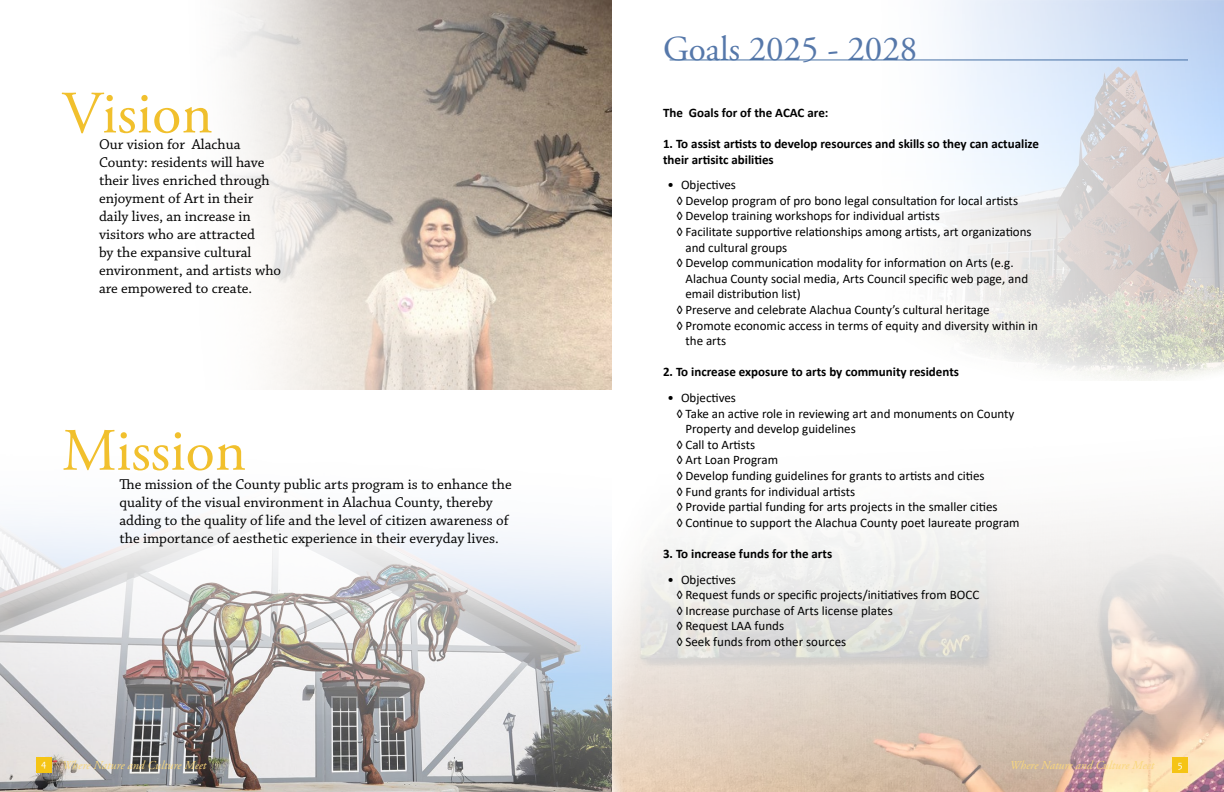
<style>
.page{position:relative;width:1224px;height:792px;background:#fff}
.page>*{position:absolute;margin:0;border:0;box-sizing:border-box;transform-origin:0 0}
.t1{font:60px "Adobe Garamond Pro";color:#f1c02d}
.t2{font:35px "Adobe Garamond Pro";color:#5678aa}
.t3{font:15px/18px "Chaparral Pro";color:#000}
.t4{font:13px/15.6px "Calibri";color:#000}
.t5{font:700 13px/15.6px "Calibri";color:#000}
.t6{font:italic 12px "Adobe Garamond Pro";color:#f9d77c}
.t7{font:10px "Candara";color:#fff}
</style>
<div class="page">
<img style="left:852px;top:0;width:372px;height:380px">
<img style="left:612px;top:380px;width:612px;height:412px">
<img style="left:0;top:520px;width:612px;height:272px">
<hr style="left:670px;top:59px;width:518px;height:1px;background:#456fa4">
<img style="left:228px;top:0;width:384px;height:389px">
<div style="left:36px;top:757px;width:16px;height:15px;background:#f5c415"></div>
<div style="left:1173px;top:757px;width:15px;height:16px;background:#f5c415"></div>
<p class="t1" style="left:62px;top:77px;width:152px">Vision</p>
<p class="t3" style="left:99px;top:136px;width:184px">Our vision for Alachua<br>County: residents will have their lives enriched through enjoyment of Art in their daily lives, an increase in visitors who are attracted<br>by the expansive cultural environment, and artists who are empowered to create.</p>
<p class="t1" style="left:62px;top:415px;width:186px">Mission</p>
<p class="t3" style="left:120px;top:475px;width:394px">The mission of the County public arts program is to enhance the quality of the visual environment in Alachua County, thereby adding to the quality of life and the level of citizen awareness of the importance of aesthetic experience in their everyday lives.</p>
<p class="t2" style="left:663px;top:28px;width:256px">Goals 2025 - 2028</p>
<p class="t5" style="left:663px;top:104px;width:167px">The Goals for of the ACAC are:</p>
<p class="t5" style="left:663px;top:136px;width:378px">1. To assist artists to develop resources and skills so they can actualize their artisitc abilities</p>
<p class="t4" style="left:668px;top:177px;width:70px">• Objectives</p>
<p class="t4" style="left:676px;top:192px;width:343px">◊ Develop program of pro bono legal consultation for local artists</p>
<p class="t4" style="left:676px;top:208px;width:265px">◊ Develop training workshops for individual artists</p>
<p class="t4" style="left:686px;top:224px;width:348px;text-indent:-9px">◊ Facilitate supportive relationships among artists, art organizations and cultural groups</p>
<p class="t4" style="left:686px;top:255px;width:344px;text-indent:-9px">◊ Develop communication modality for information on Arts (e.g.<br>Alachua County social media, Arts Council specific web page, and email distribution list)</p>
<p class="t4" style="left:676px;top:302px;width:315px">◊ Preserve and celebrate Alachua County’s cultural heritage</p>
<p class="t4" style="left:686px;top:317px;width:354px;text-indent:-9px">◊ Promote economic access in terms of equity and diversity within in the arts</p>
<p class="t5" style="left:663px;top:364px;width:298px">2. To increase exposure to arts by community residents</p>
<p class="t4" style="left:668px;top:390px;width:70px">• Objectives</p>
<p class="t4" style="left:686px;top:405px;width:330px;text-indent:-9px">◊ Take an active role in reviewing art and monuments on County<br>Property and develop guidelines</p>
<p class="t4" style="left:676px;top:436px;width:80px">◊ Call to Artists</p>
<p class="t4" style="left:676px;top:452px;width:103px">◊ Art Loan Program</p>
<p class="t4" style="left:676px;top:468px;width:310px">◊ Develop funding guidelines for grants to artists and cities</p>
<p class="t4" style="left:676px;top:483px;width:180px">◊ Fund grants for individual artists</p>
<p class="t4" style="left:676px;top:499px;width:323px">◊ Provide partial funding for arts projects in the smaller cities</p>
<p class="t4" style="left:676px;top:514px;width:345px">◊ Continue to support the Alachua County poet laureate program</p>
<p class="t5" style="left:663px;top:546px;width:171px">3. To increase funds for the arts</p>
<p class="t4" style="left:668px;top:571px;width:70px">• Objectives</p>
<p class="t4" style="left:676px;top:587px;width:304px">◊ Request funds or specific projects/initiatives from BOCC</p>
<p class="t4" style="left:676px;top:602px;width:218px">◊ Increase purchase of Arts license plates</p>
<p class="t4" style="left:676px;top:618px;width:109px">◊ Request LAA funds</p>
<p class="t4" style="left:676px;top:634px;width:171px">◊ Seek funds from other sources</p>
<p class="t7" style="left:41px;top:758px;width:7px">4</p>
<p class="t6" style="left:62px;top:758px;width:146px">Where Nature and Culture Meet</p>
<p class="t6" style="left:1010px;top:758px;width:146px">Where Nature and Culture Meet</p>
<p class="t7" style="left:1178px;top:758px;width:6px">5</p>
</div>
